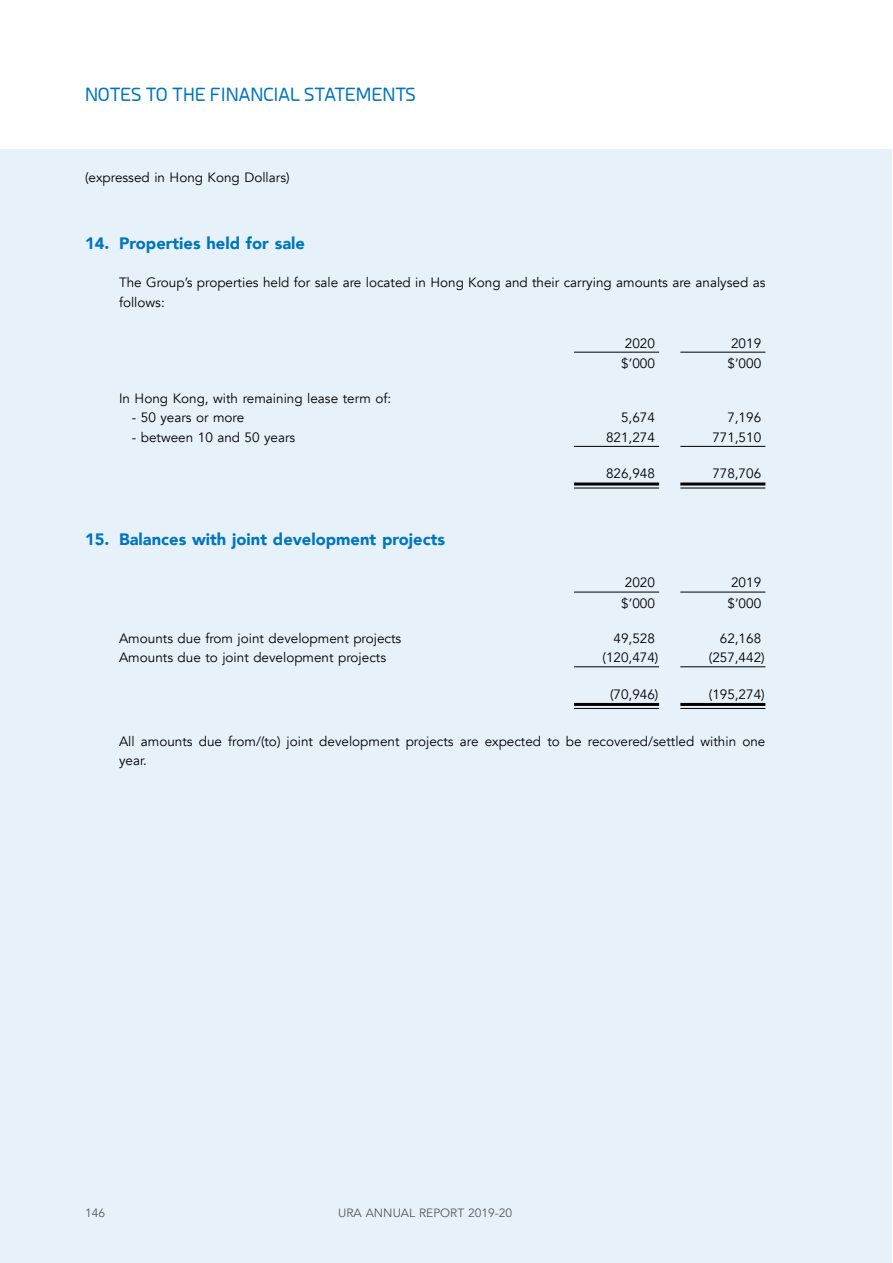
<style>
.page{position:relative;width:893px;height:1263px;background:#fff}
.page>*{position:absolute;margin:0;border:0;box-sizing:border-box;transform-origin:0 0}
.t1{font:18px "Esphimere";color:#0075bf}
.t2{font:900 16.5px "Avenir";color:#0075bf}
.t3{font:13.5px/19.5px "Avenir";color:#000}
.t4{font:12px "Avenir";color:#58595b}
</style>
<div class="page">
<div style="left:0;top:149px;width:892px;height:1114px;background:#e6f1f9"></div>
<hr style="left:680px;top:708px;width:85px;height:1px;background:#000">
<hr style="left:680px;top:703px;width:85px;height:3px;background:#000">
<hr style="left:574px;top:708px;width:85px;height:1px;background:#000">
<hr style="left:574px;top:703px;width:85px;height:3px;background:#000">
<hr style="left:680px;top:666px;width:85px;height:1px;background:#000">
<hr style="left:574px;top:666px;width:85px;height:1px;background:#000">
<hr style="left:680px;top:592px;width:85px;height:1px;background:#000">
<hr style="left:574px;top:592px;width:85px;height:1px;background:#000">
<hr style="left:680px;top:487px;width:85px;height:1px;background:#000">
<hr style="left:680px;top:482px;width:85px;height:3px;background:#000">
<hr style="left:574px;top:487px;width:85px;height:1px;background:#000">
<hr style="left:574px;top:482px;width:85px;height:3px;background:#000">
<hr style="left:680px;top:446px;width:85px;height:1px;background:#000">
<hr style="left:574px;top:446px;width:85px;height:1px;background:#000">
<hr style="left:680px;top:352px;width:85px;height:1px;background:#000">
<hr style="left:574px;top:352px;width:85px;height:1px;background:#000">
<h1 class="t1" style="left:85px;top:84px;width:332px">NOTES TO THE FINANCIAL STATEMENTS</h1>
<p class="t3" style="left:85px;top:168px;width:206px">(expressed in Hong Kong Dollars)</p>
<p class="t2" style="left:85px;top:229px;width:221px">14. Properties held for sale</p>
<p class="t3" style="left:119px;top:273px;width:648px">The Group’s properties held for sale are located in Hong Kong and their carrying amounts are analysed as follows:</p>
<p class="t3" style="left:625px;top:333px;width:32px">2020</p>
<p class="t3" style="left:731px;top:333px;width:32px">2019</p>
<p class="t3" style="left:621px;top:354px;width:35px">$’000</p>
<p class="t3" style="left:728px;top:354px;width:35px">$’000</p>
<p class="t3" style="left:119px;top:389px;width:274px">In Hong Kong, with remaining lease term of:</p>
<p class="t3" style="left:132px;top:408px;width:114px">- 50 years or more</p>
<p class="t3" style="left:621px;top:408px;width:35px">5,674</p>
<p class="t3" style="left:727px;top:408px;width:35px">7,196</p>
<p class="t3" style="left:132px;top:428px;width:165px">- between 10 and 50 years</p>
<p class="t3" style="left:606px;top:428px;width:50px">821,274</p>
<p class="t3" style="left:712px;top:428px;width:50px">771,510</p>
<p class="t3" style="left:606px;top:464px;width:50px">826,948</p>
<p class="t3" style="left:712px;top:464px;width:50px">778,706</p>
<p class="t2" style="left:85px;top:525px;width:361px">15. Balances with joint development projects</p>
<p class="t3" style="left:625px;top:573px;width:32px">2020</p>
<p class="t3" style="left:731px;top:573px;width:32px">2019</p>
<p class="t3" style="left:621px;top:594px;width:35px">$’000</p>
<p class="t3" style="left:728px;top:594px;width:35px">$’000</p>
<p class="t3" style="left:119px;top:628px;width:284px">Amounts due from joint development projects</p>
<p class="t3" style="left:614px;top:628px;width:43px">49,528</p>
<p class="t3" style="left:720px;top:628px;width:43px">62,168</p>
<p class="t3" style="left:119px;top:648px;width:269px">Amounts due to joint development projects</p>
<p class="t3" style="left:603px;top:648px;width:57px">(120,474)</p>
<p class="t3" style="left:709px;top:648px;width:57px">(257,442)</p>
<p class="t3" style="left:610px;top:684px;width:50px">(70,946)</p>
<p class="t3" style="left:709px;top:684px;width:57px">(195,274)</p>
<p class="t3" style="left:119px;top:732px;width:648px">All amounts due from/(to) joint development projects are expected to be recovered/settled within one year.</p>
<p class="t4" style="left:85px;top:1206px;width:22px">146</p>
<p class="t4" style="left:338px;top:1206px;width:176px">URA ANNUAL REPORT 2019-20</p>
</div>
